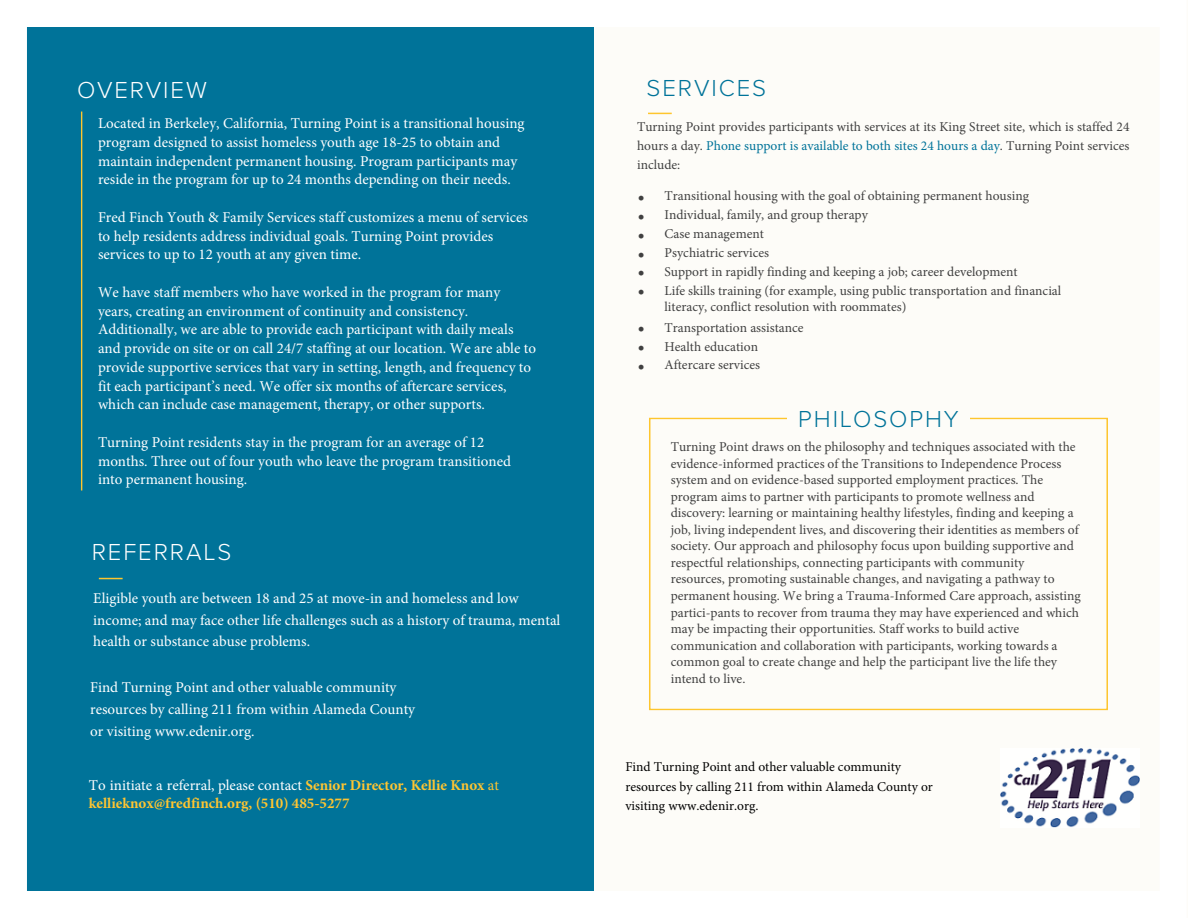
<style>
.page{position:relative;width:1188px;height:918px;background:#fdfcf8}
.page>*{position:absolute;margin:0;border:0;box-sizing:border-box;transform-origin:0 0}
.t1{font:300 24px "Proxima Nova";letter-spacing:.08em;color:#007399}
.t2{font:300 24px "Proxima Nova";letter-spacing:.08em;color:#fff}
.t3{font:15px/18.8px "Minion Pro";color:#fff}
.t4{font:700 15px/17.4px "Minion Pro";color:#ffc531}
.t5{font:13.5px/16.5px "Minion Pro";color:#404040}
.t6{font:13.5px/19.6px "Minion Pro";color:#000}
.s1{font-weight:400;color:#fff}
.s2{font-weight:400}
.s3{color:#007399}
</style>
<div class="page">
<div style="left:17px;top:21px;width:577px;height:881px;background:#007399"></div>
<hr style="left:81px;top:112px;width:1px;height:379px;background:#fec62e">
<svg style="left:648px;top:113px;width:24px;height:1px"></svg>
<div style="left:0;top:0;width:1187px;height:918px;border:27px solid #fff"></div>
<svg style="left:99px;top:578px;width:24px;height:1px"></svg>
<img style="left:1001px;top:749px;width:138px;height:79px">
<p class="t2" style="left:77px;top:72px;width:131px">OVERVIEW</p>
<p class="t1" style="left:647px;top:71px;width:121px">SERVICES</p>
<p class="t3" style="left:98px;top:114px;width:428px">Located in Berkeley, California, Turning Point is a transitional housing program designed to assist homeless youth age 18-25 to obtain and maintain independent permanent housing. Program participants may reside in the program for up to 24 months depending on their needs.</p>
<p class="t3" style="left:98px;top:208px;width:432px">Fred Finch Youth &amp; Family Services staff customizes a menu of services to help residents address individual goals. Turning Point provides services to up to 12 youth at any given time.</p>
<p class="t3" style="left:98px;top:283px;width:440px">We have staff members who have worked in the program for many years, creating an environment of continuity and consistency.<br>Additionally, we are able to provide each participant with daily meals and provide on site or on call 24/7 staffing at our location. We are able to provide supportive services that vary in setting, length, and frequency to fit each participant’s need. We offer six months of aftercare services, which can include case management, therapy, or other supports.</p>
<p class="t3" style="left:98px;top:433px;width:414px">Turning Point residents stay in the program for an average of 12 months. Three out of four youth who leave the program transitioned into permanent housing.</p>
<h1 class="t2" style="left:92px;top:534px;width:141px">REFERRALS</h1>
<p class="t3" style="left:93px;top:587px;width:469px;line-height:21.9px">Eligible youth are between 18 and 25 at move-in and homeless and low income; and may face other life challenges such as a history of trauma, mental health or substance abuse problems.</p>
<p class="t3" style="left:90px;top:676px;width:327px;line-height:21.9px">Find Turning Point and other valuable community resources by calling 211 from within Alameda County or visiting www.edenir.org.</p>
<p class="t4" style="left:89px;top:777px;width:412px"><span class="s1">To initiate a referral, please contact</span> Senior Director, Kellie Knox <span class="s2">at </span>kellieknox@fredfinch.org, (510) 485-5277</p>
<p class="t5" style="left:637px;top:117px;width:494px;line-height:19px;text-align:justify">Turning Point provides participants with services at its King Street site, which is staffed 24 hours a day. <span class="s3">Phone support is available to both sites 24 hours a day</span>. Turning Point services include:</p>
<p class="t5" style="left:638px;top:188px;width:392px">• Transitional housing with the goal of obtaining permanent housing</p>
<p class="t5" style="left:638px;top:207px;width:231px">• Individual, family, and group therapy</p>
<p class="t5" style="left:638px;top:226px;width:127px">• Case management</p>
<p class="t5" style="left:638px;top:244px;width:133px">• Psychiatric services</p>
<p class="t5" style="left:638px;top:263px;width:381px">• Support in rapidly finding and keeping a job; career development</p>
<p class="t5" style="left:665px;top:282px;width:398px;text-indent:-26px">• Life skills training (for example, using public transportation and financial literacy, conflict resolution with roommates)</p>
<p class="t5" style="left:638px;top:319px;width:167px">• Transportation assistance</p>
<p class="t5" style="left:638px;top:338px;width:121px">• Health education</p>
<p class="t5" style="left:638px;top:357px;width:123px">• Aftercare services</p>
<p class="t1" style="left:798px;top:401px;width:162px">PHILOSOPHY</p>
<p class="t5" style="left:671px;top:439px;width:412px">Turning Point draws on the philosophy and techniques associated with the evidence-informed practices of the Transitions to Independence Process system and on evidence-based supported employment practices. The program aims to partner with participants to promote wellness and discovery: learning or maintaining healthy lifestyles, finding and keeping a job, living independent lives, and discovering their identities as members of society. Our approach and philosophy focus upon building supportive and respectful relationships, connecting participants with community resources, promoting sustainable changes, and navigating a pathway to permanent housing. We bring a Trauma-Informed Care approach, assisting partici-pants to recover from trauma they may have experienced and which may be impacting their opportunities. Staff works to build active communication and collaboration with participants, working towards a common goal to create change and help the participant live the life they intend to live.</p>
<p class="t6" style="left:625px;top:757px;width:309px">Find Turning Point and other valuable community resources by calling 211 from within Alameda County or visiting www.edenir.org.</p>
</div>
